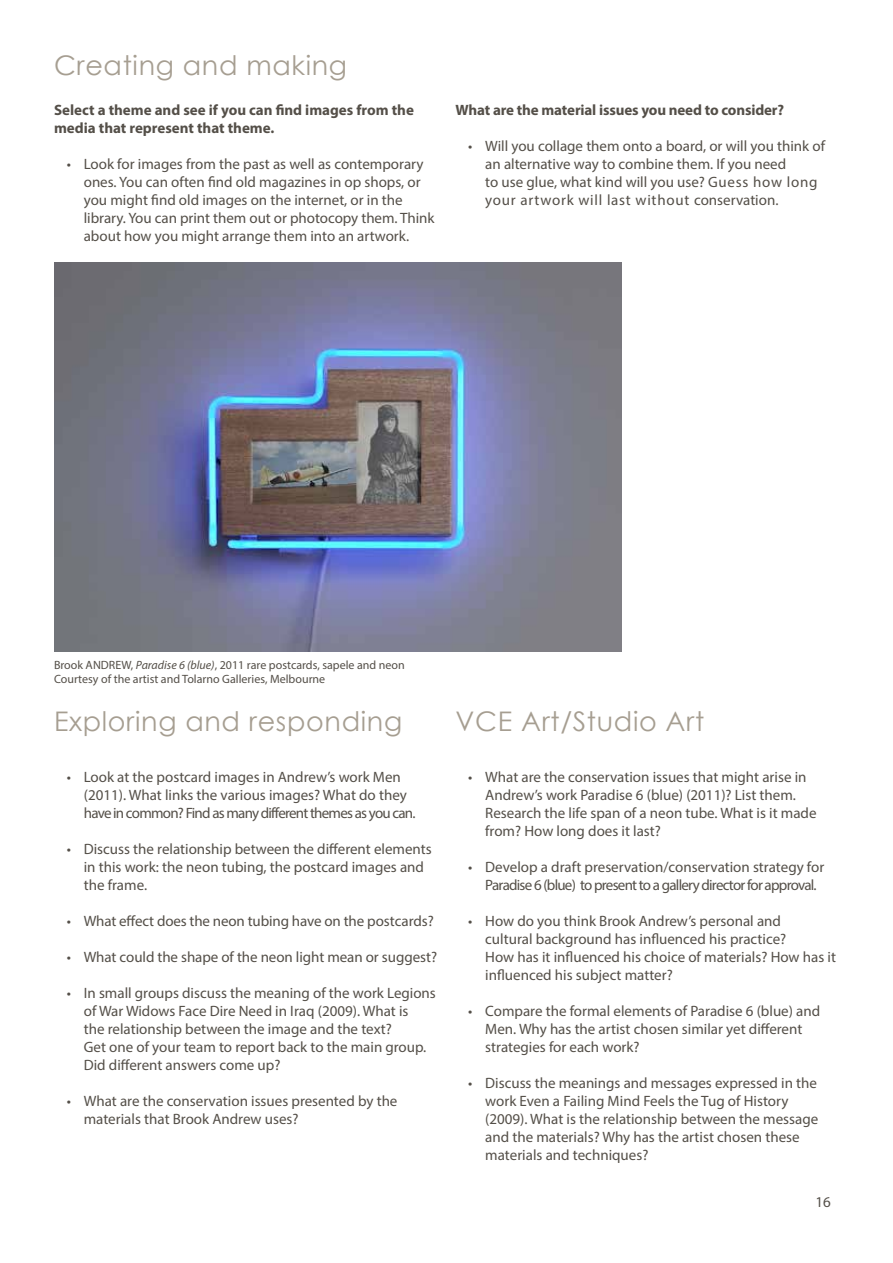
<style>
.page{position:relative;width:893px;height:1263px;background:#fff}
.page>*{position:absolute;margin:0;border:0;box-sizing:border-box;transform-origin:0 0}
.t1{font:27px "Century Gothic";letter-spacing:.025em;color:#a69e91}
.t2{font:15px/18px "Myriad Pro";color:#544f48}
.t3{font:700 15px/18px "Myriad Pro";color:#544f48}
.t4{font:12px/14.4px "Myriad Pro";color:#544f48}
.s1{font-style:italic}
</style>
<div class="page">
<img style="left:54px;top:263px;width:568px;height:388px">
<h1 class="t1" style="left:54px;top:46px;width:295px">Creating and making</h1>
<p class="t3" style="left:54px;top:100px;width:361px">Select a theme and see if you can find images from the media that represent that theme.</p>
<p class="t2" style="left:84px;top:154px;width:352px;text-indent:-17px">• Look for images from the past as well as contemporary ones. You can often find old magazines in op shops, or you might find old images on the internet, or in the library. You can print them out or photocopy them. Think about how you might arrange them into an artwork.</p>
<p class="t3" style="left:455px;top:101px;width:330px">What are the material issues you need to consider?</p>
<p class="t2" style="left:485px;top:137px;width:341px;text-indent:-17px">• Will you collage them onto a board, or will you think of an alternative way to combine them. If you need<br>to use glue, what kind will you use? Guess how long your artwork will last without conservation.</p>
<p class="t4" style="left:54px;top:657px;width:352px">Brook ANDREW, <span class="s1">Paradise 6 (blue)</span>, 2011 rare postcards, sapele and neon<br>Courtesy of the artist and Tolarno Galleries, Melbourne</p>
<h1 class="t1" style="left:54px;top:702px;width:350px">Exploring and responding</h1>
<p class="t2" style="left:84px;top:767px;width:333px;text-indent:-17px">• Look at the postcard images in Andrew’s work Men (2011). What links the various images? What do they have in common? Find as many different themes as you can.</p>
<p class="t2" style="left:84px;top:839px;width:350px;text-indent:-17px">• Discuss the relationship between the different elements in this work: the neon tubing, the postcard images and the frame.</p>
<p class="t2" style="left:67px;top:911px;width:369px">• What effect does the neon tubing have on the postcards?</p>
<p class="t2" style="left:67px;top:947px;width:372px">• What could the shape of the neon light mean or suggest?</p>
<p class="t2" style="left:84px;top:983px;width:354px;text-indent:-17px">• In small groups discuss the meaning of the work Legions of War Widows Face Dire Need in Iraq (2009). What is<br>the relationship between the image and the text?<br>Get one of your team to report back to the main group.<br>Did different answers come up?</p>
<p class="t2" style="left:84px;top:1091px;width:315px;text-indent:-17px">• What are the conservation issues presented by the materials that Brook Andrew uses?</p>
<h1 class="t1" style="left:455px;top:702px;width:250px">VCE Art/Studio Art</h1>
<p class="t2" style="left:485px;top:767px;width:333px;text-indent:-17px">• What are the conservation issues that might arise in Andrew’s work Paradise 6 (blue) (2011)? List them.<br>Research the life span of a neon tube. What is it made from? How long does it last?</p>
<p class="t2" style="left:485px;top:857px;width:341px;text-indent:-17px">• Develop a draft preservation/conservation strategy for<br>Paradise 6 (blue) to present to a gallery director for approval.</p>
<p class="t2" style="left:485px;top:911px;width:352px;text-indent:-17px">• How do you think Brook Andrew’s personal and<br>cultural background has influenced his practice?<br>How has it influenced his choice of materials? How has it influenced his subject matter?</p>
<p class="t2" style="left:485px;top:1001px;width:336px;text-indent:-17px">• Compare the formal elements of Paradise 6 (blue) and<br>Men. Why has the artist chosen similar yet different strategies for each work?</p>
<p class="t2" style="left:485px;top:1073px;width:335px;text-indent:-17px">• Discuss the meanings and messages expressed in the work Even a Failing Mind Feels the Tug of History (2009). What is the relationship between the message and the materials? Why has the artist chosen these materials and techniques?</p>
<p class="t2" style="left:816px;top:1192px;width:17px">16</p>
</div>
